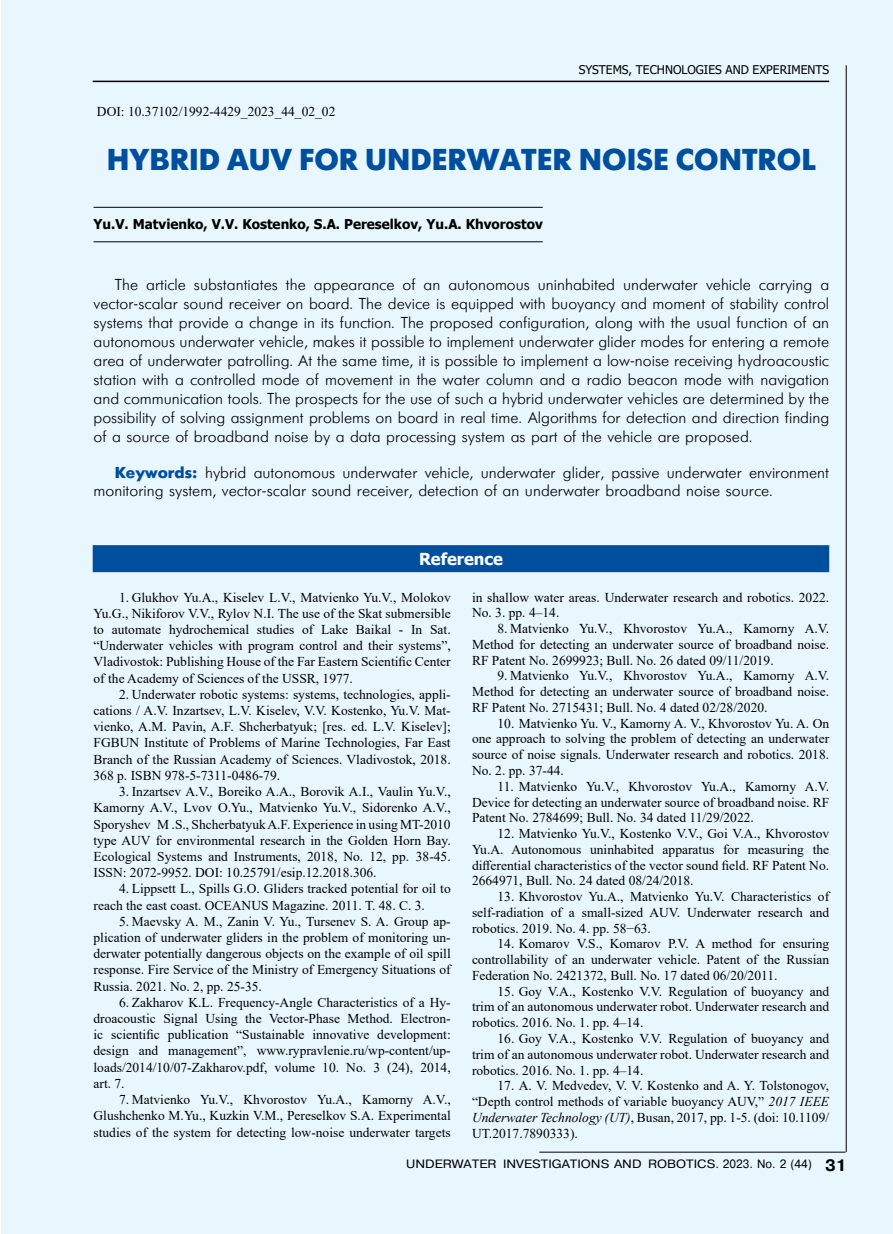
<style>
.page{position:relative;width:893px;height:1234px;background:#fff}
.page>*{position:absolute;margin:0;border:0;box-sizing:border-box;transform-origin:0 0}
.t1{font:700 30px "Futuris C";color:#004f9f}
.t2{font:700 16.5px "Tahoma";color:#fff}
.t3{font:700 16.5px "Pragmatica CTT";color:#000}
.t4{font:15.75px/18.9px "Futuris Cyrillic";color:#000;text-align:justify}
.t5{font:13.5px/16.2px "Times New Roman";color:#000;text-align:justify}
.t6{font:700 13.5px "Tahoma";color:#000}
.t7{font:12px "Pragmatica Cyrillic";color:#000;scale:1.1 1}
.t8{font:12px "Tahoma";color:#000}
.s1{font-family:"Futuris";font-weight:700;color:#004f9f}
.s2{font-style:italic}
</style>
<div class="page">
<div style="left:2px;top:0;width:891px;height:1233px;background:#e8f6fe"></div>
<hr style="left:93px;top:81px;width:736px;height:1px;background:#000">
<hr style="left:846px;top:65px;width:1px;height:1086px;background:#000">
<hr style="left:539px;top:1151px;width:306px;height:1px;background:#000">
<hr style="left:94px;top:207px;width:449px;height:1px;background:#000">
<hr style="left:94px;top:241px;width:449px;height:1px;background:#000">
<div style="left:93px;top:545px;width:736px;height:27px;background:#004f9f"></div>
<p class="t8" style="left:579px;top:62px;width:252px">SYSTEMS, TECHNOLOGIES AND EXPERIMENTS</p>
<p class="t5" style="left:97px;top:103px;width:240px">DOI: 10.37102/1992-4429_2023_44_02_02</p>
<h1 class="t1" style="left:107px;top:143px;width:711px">HYBRID AUV FOR UNDERWATER NOISE CONTROL</h1>
<p class="t6" style="left:94px;top:214px;width:451px">Yu.V. Matvienko, V.V. Kostenko, S.A. Pereselkov, Yu.A. Khvorostov</p>
<p class="t4" style="left:94px;top:276px;width:737px;text-indent:21px">The article substantiates the appearance of an autonomous uninhabited underwater vehicle carrying a vector-scalar sound receiver on board. The device is equipped with buoyancy and moment of stability control systems that provide a change in its function. The proposed configuration, along with the usual function of an autonomous underwater vehicle, makes it possible to implement underwater glider modes for entering a remote area of underwater patrolling. At the same time, it is possible to implement a low-noise receiving hydroacoustic station with a controlled mode of movement in the water column and a radio beacon mode with navigation and communication tools. The prospects for the use of such a hybrid underwater vehicles are determined by the possibility of solving assignment problems on board in real time. Algorithms for detection and direction finding of a source of broadband noise by a data processing system as part of the vehicle are proposed.</p>
<p class="t4" style="left:94px;top:463px;width:737px;text-indent:21px"><span class="s1">Keywords:</span> hybrid autonomous underwater vehicle, underwater glider, passive underwater environment monitoring system, vector-scalar sound receiver, detection of an underwater broadband noise source.</p>
<p class="t2" style="left:419px;top:547px;width:85px">Reference</p>
<p class="t5" style="left:94px;top:588px;width:359px;text-indent:26px">1. Glukhov Yu.A., Kiselev L.V., Matvienko Yu.V., Molokov Yu.G., Nikiforov V.V., Rylov N.I. The use of the Skat submersible to automate hydrochemical studies of Lake Baikal - In Sat. “Underwater vehicles with program control and their systems”, Vladivostok: Publishing House of the Far Eastern Scientific Center of the Academy of Sciences of the USSR, 1977.</p>
<p class="t5" style="left:94px;top:685px;width:359px;text-indent:26px">2. Underwater robotic systems: systems, technologies, appli&shy;cations / A.V. Inzartsev, L.V. Kiselev, V.V. Kostenko, Yu.V. Mat&shy;vienko, A.M. Pavin, A.F. Shcherbatyuk; [res. ed. L.V. Kiselev]; FGBUN Institute of Problems of Marine Technologies, Far East Branch of the Russian Academy of Sciences. Vladivostok, 2018.<br>368 p. ISBN 978-5-7311-0486-79.</p>
<p class="t5" style="left:94px;top:782px;width:359px;text-indent:26px">3. Inzartsev A.V., Boreiko A.A., Borovik A.I., Vaulin Yu.V., Kamorny A.V., Lvov O.Yu., Matvienko Yu.V., Sidorenko A.V., Sporyshev M .S., Shcherbatyuk A.F. Experience in using MT-2010 type AUV for environmental research in the Golden Horn Bay.<br>Ecological Systems and Instruments, 2018, No. 12, pp. 38-45.<br>ISSN: 2072-9952. DOI: 10.25791/esip.12.2018.306.</p>
<p class="t5" style="left:94px;top:880px;width:359px;text-indent:26px">4. Lippsett L., Spills G.O. Gliders tracked potential for oil to reach the east coast. OCEANUS Magazine. 2011. Т. 48. С. 3.</p>
<p class="t5" style="left:94px;top:912px;width:359px;text-indent:26px">5. Maevsky A. M., Zanin V. Yu., Tursenev S. A. Group ap&shy;plication of underwater gliders in the problem of monitoring un&shy;derwater potentially dangerous objects on the example of oil spill response. Fire Service of the Ministry of Emergency Situations of Russia. 2021. No. 2, pp. 25-35.</p>
<p class="t5" style="left:94px;top:993px;width:359px;text-indent:26px">6. Zakharov K.L. Frequency-Angle Characteristics of a Hy&shy;droacoustic Signal Using the Vector-Phase Method. Electron&shy;ic scientific publication “Sustainable innovative development: design and management”, www.rypravlenie.ru/wp-content/up&shy;loads/2014/10/07-Zakharov.pdf, volume 10. No. 3 (24), 2014, art. 7.</p>
<p class="t5" style="left:94px;top:1090px;width:359px;text-indent:26px">7. Matvienko Yu.V., Khvorostov Yu.A., Kamorny A.V., Glushchenko M.Yu., Kuzkin V.M., Pereselkov S.A. Experimental studies of the system for detecting low-noise underwater targets</p>
<p class="t5" style="left:472px;top:588px;width:359px;line-height:15.8px">in shallow water areas. Underwater research and robotics. 2022.<br>No. 3. pp. 4–14.</p>
<p class="t5" style="left:472px;top:620px;width:359px;line-height:15.8px;text-indent:26px">8. Matvienko Yu.V., Khvorostov Yu.A., Kamorny A.V.<br>Method for detecting an underwater source of broadband noise.<br>RF Patent No. 2699923; Bull. No. 26 dated 09/11/2019.</p>
<p class="t5" style="left:472px;top:667px;width:359px;line-height:15.8px;text-indent:26px">9. Matvienko Yu.V., Khvorostov Yu.A., Kamorny A.V.<br>Method for detecting an underwater source of broadband noise.<br>RF Patent No. 2715431; Bull. No. 4 dated 02/28/2020.</p>
<p class="t5" style="left:472px;top:714px;width:359px;line-height:15.8px;text-indent:26px">10. Matvienko Yu. V., Kamorny A. V., Khvorostov Yu. A. On one approach to solving the problem of detecting an underwater source of noise signals. Underwater research and robotics. 2018.<br>No. 2. pp. 37-44.</p>
<p class="t5" style="left:472px;top:777px;width:359px;line-height:15.8px;text-indent:26px">11. Matvienko Yu.V., Khvorostov Yu.A., Kamorny A.V.<br>Device for detecting an underwater source of broadband noise. RF Patent No. 2784699; Bull. No. 34 dated 11/29/2022.</p>
<p class="t5" style="left:472px;top:825px;width:359px;line-height:15.8px;text-indent:26px">12. Matvienko Yu.V., Kostenko V.V., Goi V.A., Khvorostov Yu.A. Autonomous uninhabited apparatus for measuring the differential characteristics of the vector sound field. RF Patent No.<br>2664971, Bull. No. 24 dated 08/24/2018.</p>
<p class="t5" style="left:472px;top:888px;width:359px;line-height:15.8px;text-indent:26px">13. Khvorostov Yu.A., Matvienko Yu.V. Characteristics of self-radiation of a small-sized AUV. Underwater research and robotics. 2019. No. 4. pp. 58−63.</p>
<p class="t5" style="left:472px;top:935px;width:359px;line-height:15.8px;text-indent:26px">14. Komarov V.S., Komarov P.V. A method for ensuring controllability of an underwater vehicle. Patent of the Russian Federation No. 2421372, Bull. No. 17 dated 06/20/2011.</p>
<p class="t5" style="left:472px;top:982px;width:359px;line-height:15.8px;text-indent:26px">15. Goy V.A., Kostenko V.V. Regulation of buoyancy and trim of an autonomous underwater robot. Underwater research and robotics. 2016. No. 1. pp. 4–14.</p>
<p class="t5" style="left:472px;top:1029px;width:359px;line-height:15.8px;text-indent:26px">16. Goy V.A., Kostenko V.V. Regulation of buoyancy and trim of an autonomous underwater robot. Underwater research and robotics. 2016. No. 1. pp. 4–14.</p>
<p class="t5" style="left:472px;top:1077px;width:359px;text-indent:26px">17. A. V. Medvedev, V. V. Kostenko and A. Y. Tolstonogov, “Depth control methods of variable buoyancy AUV,” <span class="s2">2017 IEEE Underwater Technology (UT)</span>, Busan, 2017, pp. 1-5. (doi: 10.1109/ UT.2017.7890333).</p>
<p class="t7" style="left:406px;top:1157px;width:370px">UNDERWATER INVESTIGATIONS AND ROBOTICS. 2023. No. 2 (44)</p>
<p class="t3" style="left:825px;top:1155px;width:23px">31</p>
</div>
